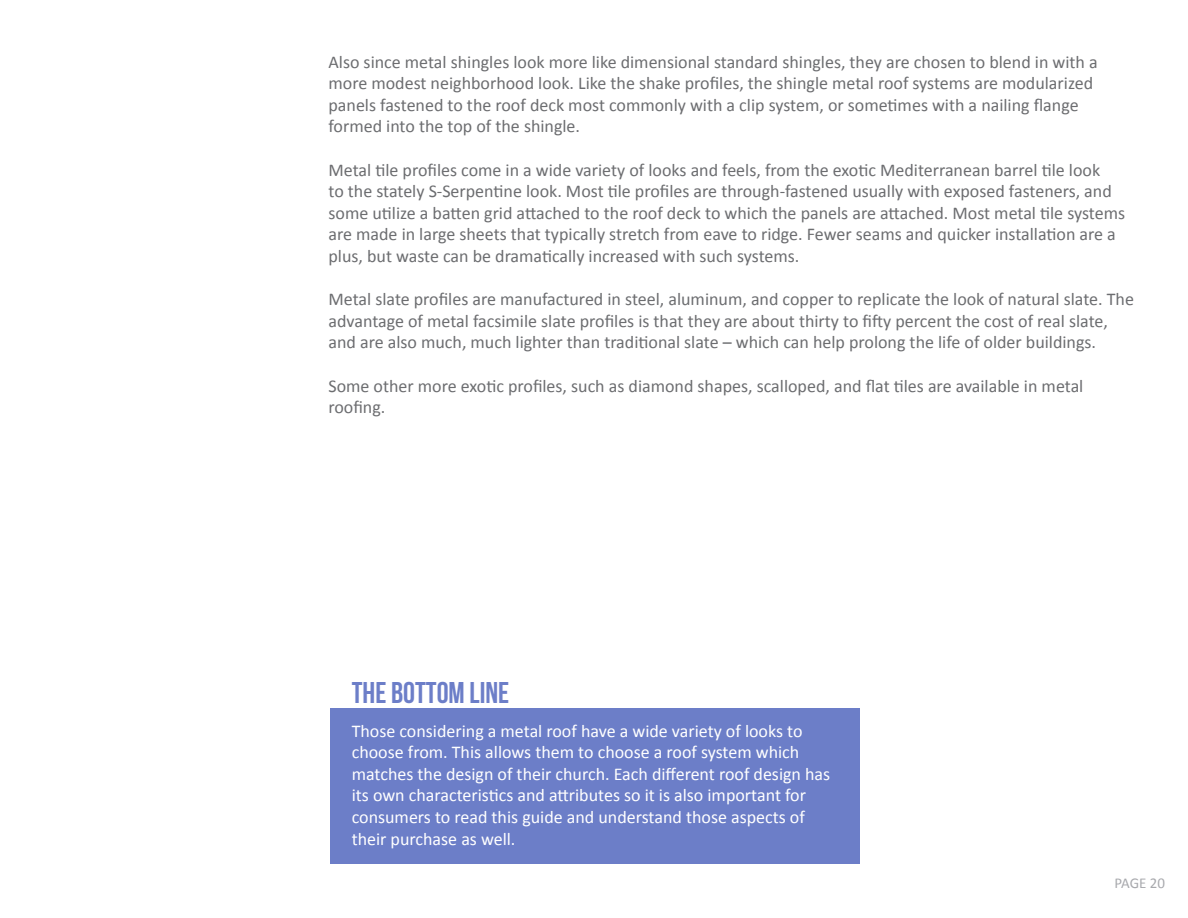
<style>
.page{position:relative;width:1188px;height:918px;background:#fff}
.page>*{position:absolute;margin:0;border:0;box-sizing:border-box;transform-origin:0 0}
.t1{font:30px "Bebas Neue";color:#6c7ec8}
.t2{font:18px/21.6px "Calibri";color:#6c6d70}
.t3{font:18px/21.6px "Calibri";color:#fff}
.t4{font:15px "Calibri";letter-spacing:-.005em;color:#a8a9ad}
</style>
<div class="page">
<div style="left:330px;top:709px;width:530px;height:155px;background:#6c7ec8"></div>
<p class="t2" style="left:328px;top:51px;width:771px">Also since metal shingles look more like dimensional standard shingles, they are chosen to blend in with a more modest neighborhood look. Like the shake profiles, the shingle metal roof systems are modularized panels fastened to the roof deck most commonly with a clip system, or sometimes with a nailing flange formed into the top of the shingle.</p>
<p class="t2" style="left:328px;top:159px;width:798px">Metal tile profiles come in a wide variety of looks and feels, from the exotic Mediterranean barrel tile look<br>to the stately S-Serpentine look. Most tile profiles are through-fastened usually with exposed fasteners, and some utilize a batten grid attached to the roof deck to which the panels are attached. Most metal tile systems are made in large sheets that typically stretch from eave to ridge. Fewer seams and quicker installation are a plus, but waste can be dramatically increased with such systems.</p>
<p class="t2" style="left:328px;top:288px;width:807px">Metal slate profiles are manufactured in steel, aluminum, and copper to replicate the look of natural slate. The advantage of metal facsimile slate profiles is that they are about thirty to fifty percent the cost of real slate, and are also much, much lighter than traditional slate – which can help prolong the life of older buildings.</p>
<p class="t2" style="left:328px;top:375px;width:756px">Some other more exotic profiles, such as diamond shapes, scalloped, and flat tiles are available in metal roofing.</p>
<p class="t1" style="left:352px;top:677px;width:159px">THE BOTTOM LINE</p>
<p class="t3" style="left:352px;top:720px;width:480px">Those considering a metal roof have a wide variety of looks to choose from. This allows them to choose a roof system which matches the design of their church. Each different roof design has its own characteristics and attributes so it is also important for consumers to read this guide and understand those aspects of their purchase as well.</p>
<p class="t4" style="left:1114px;top:873px;width:52px">PAGE 20</p>
</div>
